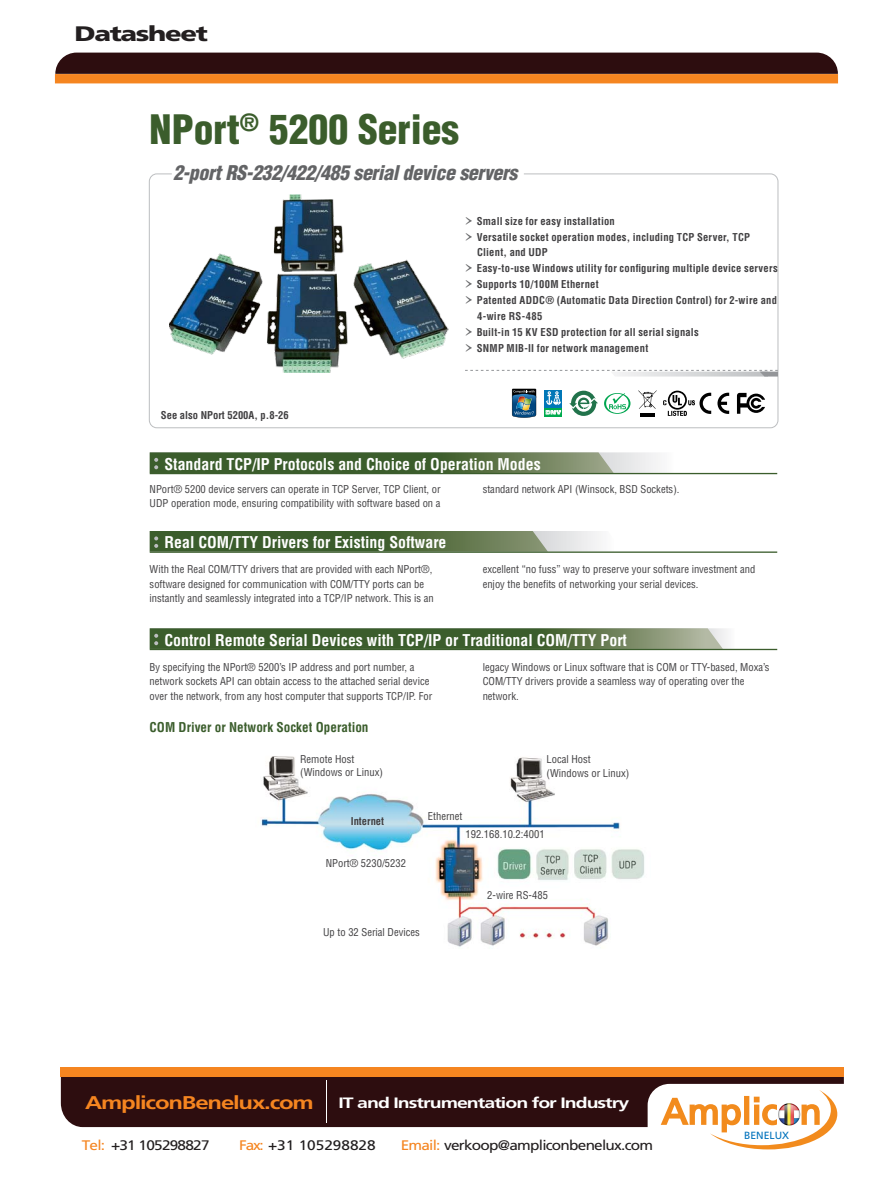
<style>
.page{position:relative;width:893px;height:1191px;background:#fff}
.page>*{position:absolute;margin:0;border:0;box-sizing:border-box;transform-origin:0 0}
.t1{font:900 condensed 39.6px "Helvetica";color:#3b5d2c}
.t2{font:900 21px "Frutiger";letter-spacing:-.05em;color:#231f20;scale:1.3 1}
.t3{font:italic 900 condensed 19.8px "Helvetica";letter-spacing:-.015em;color:#636466}
.t4{font:700 18.45px "Frutiger";letter-spacing:-.05em;color:#f58520;scale:1.3 1}
.t5{font:700 condensed 15.9px "Helvetica";color:#fff}
.t6{font:700 15px "Frutiger";letter-spacing:-.05em;color:#fff;scale:1.3 1}
.t7{font:13.8px "Frutiger";letter-spacing:-.05em;color:#231f20;scale:1.11 1}
.t8{font:13.8px "Frutiger";color:#201d1e;scale:1.11 1}
.t9{font:700 condensed 13.2px "Helvetica";color:#3b5d2c}
.t10{font:condensed 10.5px/14.5px "Helvetica";color:#414042}
.t11{font:700 condensed 10.5px "Helvetica";letter-spacing:.02em;color:#414042}
.t12{font:700 condensed 10.5px "Helvetica";color:#414042}
.t13{font:10.35px "Frutiger";color:#0072bc}
.s1{font-family:"Garamond Premr Pro";font-weight:400;font-stretch:normal;font-size:21.15px;color:#636466}
.s2{color:#f58520}
</style>
<div class="page">
<div style="left:149px;top:174px;width:629px;height:254px;border:1px solid #bcbec0;border-radius:8px"></div>
<svg style="left:465px;top:370px;width:313px;height:6px"></svg>
<div style="left:148px;top:452px;width:545px;height:27px;background:#000;opacity:.35"></div>
<hr style="left:150px;top:473px;width:627px;height:1px;background:#3b5d2c">
<svg style="left:150px;top:452px;width:539px;height:21px;background:#677f5a"></svg>
<hr style="left:150px;top:551px;width:627px;height:2px;background:#3b5d2c">
<svg style="left:150px;top:531px;width:471px;height:21px;background:#667e58"></svg>
<div style="left:148px;top:628px;width:619px;height:27px;background:#000;opacity:.35"></div>
<hr style="left:150px;top:649px;width:627px;height:1px;background:#3b5d2c">
<svg style="left:150px;top:628px;width:613px;height:21px;background:#5d774f"></svg>
<img style="left:170px;top:195px;width:278px;height:177px">
<img style="left:261px;top:756px;width:383px;height:191px">
<svg style="left:717px;top:393px;width:12px;height:21px"></svg>
<svg style="left:737px;top:393px;width:28px;height:21px"></svg>
<svg style="left:663px;top:391px;width:48px;height:25px"></svg>
<svg style="left:569px;top:391px;width:29px;height:25px"></svg>
<hr style="left:640px;top:413px;width:15px;height:3px;background:#000">
<svg style="left:638px;top:390px;width:19px;height:19px"></svg>
<svg style="left:512px;top:389px;width:24px;height:29px"></svg>
<svg style="left:604px;top:393px;width:26px;height:21px"></svg>
<div style="left:545px;top:390px;width:17px;height:17px;background:#0077b7"></div>
<div style="left:545px;top:408px;width:17px;height:9px;background:#00ab4e"></div>
<svg style="left:545px;top:391px;width:17px;height:24px"></svg>
<div style="left:55px;top:74px;width:783px;height:9px;background:#f58520"></div>
<div style="left:55px;top:53px;width:783px;height:21px;background:#2d0d0f"></div>
<div style="left:61px;top:1076px;width:783px;height:51px;background:#2d0d0f"></div>
<div style="left:61px;top:1067px;width:783px;height:9px;background:#f58520"></div>
<div style="left:648px;top:1083px;width:219px;height:82px;background:#fff;border-radius:22px"></div>
<hr style="left:326px;top:1080px;width:1px;height:43px;background:#fff">
<svg style="left:661px;top:1090px;width:176px;height:59px"></svg>
<img style="left:778px;top:1103px;width:23px;height:24px">
<h2 class="t2" style="left:75px;top:21px;width:104px">Datasheet</h2>
<h1 class="t1" style="left:150px;top:105px;width:311px">NPort<sup>®</sup> 5200 Series</h1>
<h3 class="t3" style="left:173px;top:161px;width:346px">2-port RS-232/422/485 serial device servers</h3>
<p class="t12" style="left:161px;top:408px;width:129px">See also NPort 5200A, p.8-26</p>
<p class="t11" style="left:464px;top:214px;width:152px"><span class="s1">›</span> Small size for easy installation</p>
<p class="t11" style="left:464px;top:230px;width:288px"><span class="s1">›</span> Versatile socket operation modes, including TCP Server, TCP</p>
<p class="t11" style="left:477px;top:246px;width:72px">Client, and UDP</p>
<p class="t11" style="left:464px;top:262px;width:315px"><span class="s1">›</span> Easy-to-use Windows utility for configuring multiple device servers</p>
<p class="t11" style="left:464px;top:278px;width:136px"><span class="s1">›</span> Supports 10/100M Ethernet</p>
<p class="t11" style="left:464px;top:294px;width:315px"><span class="s1">›</span> Patented ADDC® (Automatic Data Direction Control) for 2-wire and</p>
<p class="t11" style="left:477px;top:309px;width:67px">4-wire RS-485</p>
<p class="t11" style="left:464px;top:325px;width:236px"><span class="s1">›</span> Built-in 15 KV ESD protection for all serial signals</p>
<p class="t11" style="left:464px;top:341px;width:186px"><span class="s1">›</span> SNMP MIB-II for network management</p>
<h3 class="t5" style="left:164px;top:454px;width:378px">Standard TCP/IP Protocols and Choice of Operation Modes</h3>
<p class="t10" style="left:150px;top:481px;width:293px">NPort® 5200 device servers can operate in TCP Server, TCP Client, or<br>UDP operation mode, ensuring compatibility with software based on a</p>
<h3 class="t5" style="left:164px;top:533px;width:284px">Real COM/TTY Drivers for Existing Software</h3>
<p class="t10" style="left:150px;top:562px;width:286px">With the Real COM/TTY drivers that are provided with each NPort®, software designed for communication with COM/TTY ports can be instantly and seamlessly integrated into a TCP/IP network. This is an</p>
<p class="t10" style="left:483px;top:481px;width:198px">standard network API (Winsock, BSD Sockets).</p>
<p class="t10" style="left:483px;top:562px;width:274px">excellent “no fuss” way to preserve your software investment and enjoy the benefits of networking your serial devices.</p>
<h3 class="t5" style="left:164px;top:630px;width:464px">Control Remote Serial Devices with TCP/IP or Traditional COM/TTY Port</h3>
<p class="t10" style="left:150px;top:659px;width:284px">By specifying the NPort® 5200’s IP address and port number, a network sockets API can obtain access to the attached serial device over the network, from any host computer that supports TCP/IP. For</p>
<p class="t9" style="left:150px;top:719px;width:220px">COM Driver or Network Socket Operation</p>
<p class="t10" style="left:300px;top:752px;width:84px;line-height:13.2px">Remote Host (Windows or Linux)</p>
<p class="t12" style="left:351px;top:815px;width:35px">Internet</p>
<p class="t10" style="left:428px;top:808px;width:36px">Ethernet</p>
<p class="t10" style="left:483px;top:659px;width:288px">legacy Windows or Linux software that is COM or TTY-based, Moxa’s<br>COM/TTY drivers provide a seamless way of operating over the network.</p>
<p class="t10" style="left:546px;top:753px;width:84px;line-height:13.2px">Local Host (Windows or Linux)</p>
<p class="t10" style="left:326px;top:855px;width:82px">NPort® 5230/5232</p>
<p class="t10" style="left:323px;top:924px;width:98px">Up to 32 Serial Devices</p>
<p class="t10" style="left:465px;top:826px;width:81px">192.168.10.2:4001</p>
<p class="t10" style="left:487px;top:888px;width:62px">2-wire RS-485</p>
<h3 class="t4" style="left:85px;top:1091px;width:178px">AmpliconBenelux.com</h3>
<h3 class="t6" style="left:339px;top:1094px;width:225px">IT and Instrumentation for Industry</h3>
<h3 class="t7" style="left:82px;top:1136px;width:117px"><span class="s2">Tel:</span> +31 105298827</h3>
<h3 class="t8" style="left:239px;top:1136px;width:124px"><span class="s2">Fax:</span> +31 105298828</h3>
<h3 class="t7" style="left:401px;top:1136px;width:229px"><span class="s2">Email:</span> verkoop@ampliconbenelux.com</h3>
<p class="t13" style="left:744px;top:1128px;width:47px">BENELUX</p>
</div>
